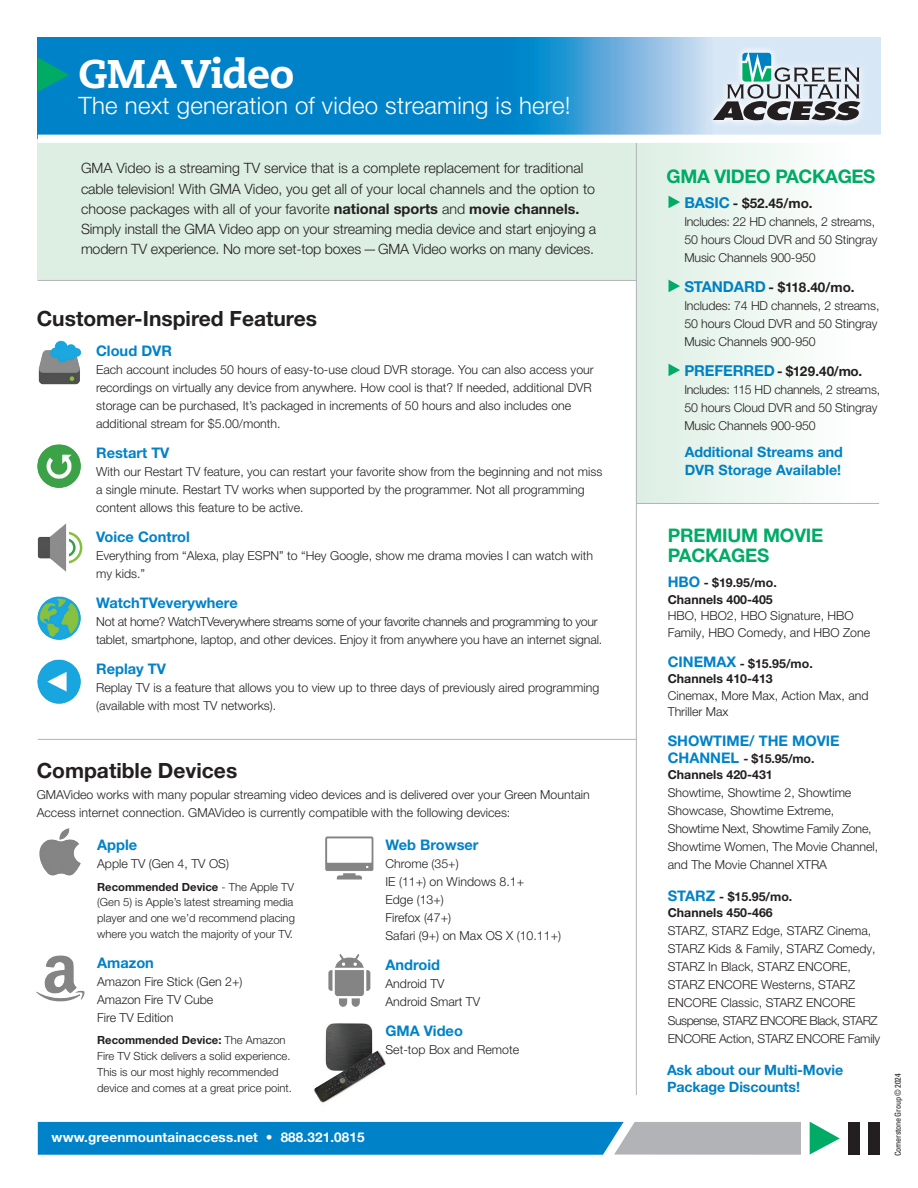
<style>
.page{position:relative;width:918px;height:1188px;background:#fff}
.page>*{position:absolute;margin:0;border:0;box-sizing:border-box;transform-origin:0 0}
.Paragraph_Heading{font:800 40.05px "Caecilia LT Std";letter-spacing:-.02em;color:#fff}
.t1{font:300 24px "Helvetica Neue LT Pro";letter-spacing:.01em;color:#fff}
.t2{font:700 21px "Helvetica Neue LT Pro";color:#231f20}
.t3{font:700 18.75px/19.5px "Helvetica Neue LT Pro";letter-spacing:-.01em;color:#00ab66}
.t4{font:700 14.7px "Helvetica Neue LT Pro";color:#0082c8}
.t5{font:300 14.25px/20.2px "Helvetica Neue LT Pro";letter-spacing:-.01em;color:#231f20}
.t6{font:700 14.25px/17.2px "Helvetica Neue LT Pro";letter-spacing:-.01em;color:#0081c4}
.t7{font:700 13.5px "Helvetica Neue LT Pro";color:#231f20}
.t8{font:700 13.5px "Helvetica Neue LT Pro";letter-spacing:.01em;color:#fff}
.t9{font:300 12.3px/18px "Helvetica Neue LT Pro";color:#231f20}
.t10{font:300 12.3px/18px "Helvetica Neue LT Pro";letter-spacing:-.03em;color:#231f20}
.t11{font:700 12.3px "Helvetica Neue LT Pro";color:#231f20}
.t12{font:300 11.25px/15.8px "Helvetica Neue LT Pro";color:#231f20}
.NASd_copyright{font:condensed 8.25px "Univers LT Pro";letter-spacing:-.03em;color:#231f20}
.s1{font-weight:700;font-size:14.7px}
.s2{font-weight:700}
.s3{font-size:15px;color:#0081c4}
.s4{font-size:14.7px;color:#0082c8}
</style>
<div class="page">
<div style="left:636px;top:143px;width:244px;height:360px;background:linear-gradient(to right,#dcefe3,#fff)"></div>
<div style="left:38px;top:136px;width:598px;height:145px;background:#ddefe3"></div>
<div style="left:868px;top:1122px;width:12px;height:33px;background:#231f20"></div>
<svg style="left:810px;top:1122px;width:30px;height:33px"></svg>
<div style="left:848px;top:1122px;width:12px;height:33px;background:#231f20"></div>
<svg style="left:38px;top:1122px;width:763px;height:33px;background:#2e90c5"></svg>
<hr style="left:38px;top:739px;width:598px;height:1px;background:#b2b3b7">
<hr style="left:636px;top:143px;width:1px;height:952px;background:#b2b3b7">
<img style="left:38px;top:340px;width:44px;height:45px">
<img style="left:37px;top:444px;width:44px;height:44px">
<img style="left:37px;top:523px;width:46px;height:49px">
<img style="left:37px;top:596px;width:44px;height:44px">
<img style="left:37px;top:659px;width:44px;height:45px">
<img style="left:39px;top:828px;width:42px;height:48px">
<img style="left:325px;top:836px;width:49px;height:44px">
<img style="left:328px;top:955px;width:43px;height:52px">
<img style="left:36px;top:955px;width:49px;height:47px">
<svg style="left:38px;top:38px;width:842px;height:97px;background:#2492cf"></svg>
<div style="left:705px;top:43px;width:164px;height:86px;background:#d8e7f5"></div>
<svg style="left:714px;top:49px;width:148px;height:75px"></svg>
<svg style="left:713px;top:53px;width:147px;height:67px"></svg>
<svg style="left:38px;top:57px;width:31px;height:35px"></svg>
<hr style="left:38px;top:280px;width:598px;height:1px;background:#b2b3b7">
<svg style="left:669px;top:196px;width:11px;height:12px"></svg>
<svg style="left:669px;top:280px;width:11px;height:12px"></svg>
<svg style="left:669px;top:364px;width:11px;height:12px"></svg>
<hr style="left:636px;top:503px;width:243px;height:1px;background:#b2b3b7">
<div style="left:38px;top:135px;width:853px;height:8px;background:#fff"></div>
<img style="left:325px;top:1023px;width:48px;height:27px">
<img style="left:314px;top:1050px;width:72px;height:53px">
<p class="Paragraph_Heading" style="left:79px;top:49px;width:217px">GMA Video</p>
<p class="t1" style="left:79px;top:91px;width:494px">The next generation of video streaming is here!</p>
<p class="t5" style="left:81px;top:158px;width:517px">GMA Video is a streaming TV service that is a complete replacement for traditional cable television! With GMA Video, you get all of your local channels and the option to choose packages with all of your favorite <span class="s1">national sports</span> and <span class="s2">movie channels.<br></span>Simply install the GMA Video app on your streaming media device and start enjoying a modern TV experience. No more set-top boxes—GMA Video works on many devices.</p>
<p class="t2" style="left:37px;top:306px;width:282px">Customer-Inspired Features</p>
<p class="t4" style="left:96px;top:342px;width:77px">Cloud DVR</p>
<p class="t9" style="left:96px;top:361px;width:499px">Each account includes 50 hours of easy-to-use cloud DVR storage. You can also access your recordings on virtually any device from anywhere. How cool is that? If needed, additional DVR storage can be purchased, It’s packaged in increments of 50 hours and also includes one additional stream for $5.00/month.</p>
<p class="t4" style="left:96px;top:444px;width:75px">Restart TV</p>
<p class="t9" style="left:96px;top:463px;width:508px">With our Restart TV feature, you can restart your favorite show from the beginning and not miss a single minute. Restart TV works when supported by the programmer. Not all programming content allows this feature to be active.</p>
<p class="t4" style="left:96px;top:528px;width:95px">Voice Control</p>
<p class="t9" style="left:96px;top:547px;width:498px">Everything from “Alexa, play ESPN” to “Hey Google, show me drama movies I can watch with my kids.”</p>
<p class="t4" style="left:96px;top:594px;width:143px">WatchTVeverywhere</p>
<p class="t10" style="left:96px;top:613px;width:508px">Not at home? WatchTVeverywhere streams some of your favorite channels and programming to your tablet, smartphone, laptop, and other devices. Enjoy it from anywhere you have an internet signal.</p>
<p class="t4" style="left:96px;top:660px;width:71px">Replay TV</p>
<p class="t9" style="left:96px;top:679px;width:505px">Replay TV is a feature that allows you to view up to three days of previously aired programming (available with most TV networks).</p>
<p class="t2" style="left:37px;top:758px;width:202px">Compatible Devices</p>
<p class="t9" style="left:37px;top:786px;width:555px">GMAVideo works with many popular streaming video devices and is delivered over your Green Mountain<br>Access internet connection. GMAVideo is currently compatible with the following devices:</p>
<p class="t4" style="left:97px;top:836px;width:42px">Apple</p>
<p class="t9" style="left:97px;top:855px;width:133px">Apple TV (Gen 4, TV OS)</p>
<p class="t12" style="left:97px;top:879px;width:199px"><span class="s2">Recommended Device</span> - The Apple TV (Gen 5) is Apple’s latest streaming media player and one we’d recommend placing where you watch the majority of your TV.</p>
<p class="t4" style="left:97px;top:954px;width:58px">Amazon</p>
<p class="t9" style="left:97px;top:972px;width:147px">Amazon Fire Stick (Gen 2+)</p>
<p class="t9" style="left:97px;top:990px;width:118px">Amazon Fire TV Cube</p>
<p class="t9" style="left:97px;top:1008px;width:78px">Fire TV Edition</p>
<p class="t12" style="left:97px;top:1032px;width:196px"><span class="s2">Recommended Device:</span> The Amazon Fire TV Stick delivers a solid experience.<br>This is our most highly recommended device and comes at a great price point.</p>
<p class="t8" style="left:52px;top:1128px;width:315px">www.greenmountainaccess.net • 888.321.0815</p>
<p class="t4" style="left:386px;top:836px;width:95px">Web Browser</p>
<p class="t9" style="left:386px;top:855px;width:75px">Chrome (35+)</p>
<p class="t9" style="left:386px;top:873px;width:140px">IE (11+) on Windows 8.1+</p>
<p class="t9" style="left:386px;top:891px;width:60px">Edge (13+)</p>
<p class="t9" style="left:386px;top:909px;width:67px">Firefox (47+)</p>
<p class="t9" style="left:386px;top:927px;width:177px">Safari (9+) on Max OS X (10.11+)</p>
<p class="t4" style="left:386px;top:956px;width:56px">Android</p>
<p class="t9" style="left:386px;top:975px;width:61px">Android TV</p>
<p class="t9" style="left:386px;top:993px;width:96px">Android Smart TV</p>
<p class="t4" style="left:386px;top:1022px;width:79px">GMA Video</p>
<p class="t9" style="left:386px;top:1041px;width:135px">Set-top Box and Remote</p>
<p class="t3" style="left:667px;top:166px;width:210px">GMA VIDEO PACKAGES</p>
<p class="t7" style="left:684px;top:195px;width:130px"><span class="s3">BASIC</span> - $52.45/mo.</p>
<p class="t9" style="left:684px;top:213px;width:195px">Includes: 22 HD channels, 2 streams,<br>50 hours Cloud DVR and 50 Stingray<br>Music Channels 900-950</p>
<p class="t7" style="left:684px;top:279px;width:172px"><span class="s3">STANDARD</span> - $118.40/mo.</p>
<p class="t9" style="left:684px;top:297px;width:197px">Includes: 74 HD channels, 2 streams,<br>50 hours Cloud DVR and 50 Stingray<br>Music Channels 900-950</p>
<p class="t7" style="left:684px;top:363px;width:180px"><span class="s3">PREFERRED</span> - $129.40/mo.</p>
<p class="t9" style="left:684px;top:381px;width:197px">Includes: 115 HD channels, 2 streams,<br>50 hours Cloud DVR and 50 Stingray<br>Music Channels 900-950</p>
<p class="t6" style="left:685px;top:443px;width:160px">Additional Streams and<br>DVR Storage Available!</p>
<p class="t3" style="left:668px;top:526px;width:157px">PREMIUM MOVIE<br>PACKAGES</p>
<p class="t11" style="left:668px;top:575px;width:111px"><span class="s4">HBO</span> - $19.95/mo.</p>
<p class="t11" style="left:668px;top:592px;width:106px">Channels 400-405</p>
<p class="t9" style="left:668px;top:608px;width:204px;line-height:16.5px">HBO, HBO2, HBO Signature, HBO<br>Family, HBO Comedy, and HBO Zone</p>
<p class="t11" style="left:668px;top:656px;width:147px"><span class="s4">CINEMAX</span> - $15.95/mo.</p>
<p class="t11" style="left:668px;top:671px;width:106px">Channels 410-413</p>
<p class="t9" style="left:668px;top:687px;width:202px;line-height:16.5px">Cinemax, More Max, Action Max, and<br>Thriller Max</p>
<p class="t4" style="left:668px;top:732px;width:173px">SHOWTIME/ THE MOVIE</p>
<p class="t11" style="left:668px;top:751px;width:148px"><span class="s4">CHANNEL</span> - $15.95/mo.</p>
<p class="t11" style="left:668px;top:767px;width:106px">Channels 420-431</p>
<p class="t9" style="left:668px;top:784px;width:212px">Showtime, Showtime 2, Showtime<br>Showcase, Showtime Extreme,<br>Showtime Next, Showtime Family Zone,<br>Showtime Women, The Movie Channel, and The Movie Channel XTRA</p>
<p class="t11" style="left:668px;top:889px;width:126px"><span class="s4">STARZ</span> - $15.95/mo.</p>
<p class="t11" style="left:668px;top:905px;width:106px">Channels 450-466</p>
<p class="t9" style="left:668px;top:922px;width:214px">STARZ, STARZ Edge, STARZ Cinema,<br>STARZ Kids &amp; Family, STARZ Comedy,<br>STARZ In Black, STARZ ENCORE,<br>STARZ ENCORE Westerns, STARZ<br>ENCORE Classic, STARZ ENCORE<br>Suspense, STARZ ENCORE Black, STARZ<br>ENCORE Action, STARZ ENCORE Family</p>
<p class="t6" style="left:667px;top:1061px;width:178px">Ask about our Multi-Movie<br>Package Discounts!</p>
<p class="NASd_copyright" style="left:893px;top:1156px;width:84px;rotate:-90deg">Cornerstone Group © 2024</p>
</div>
